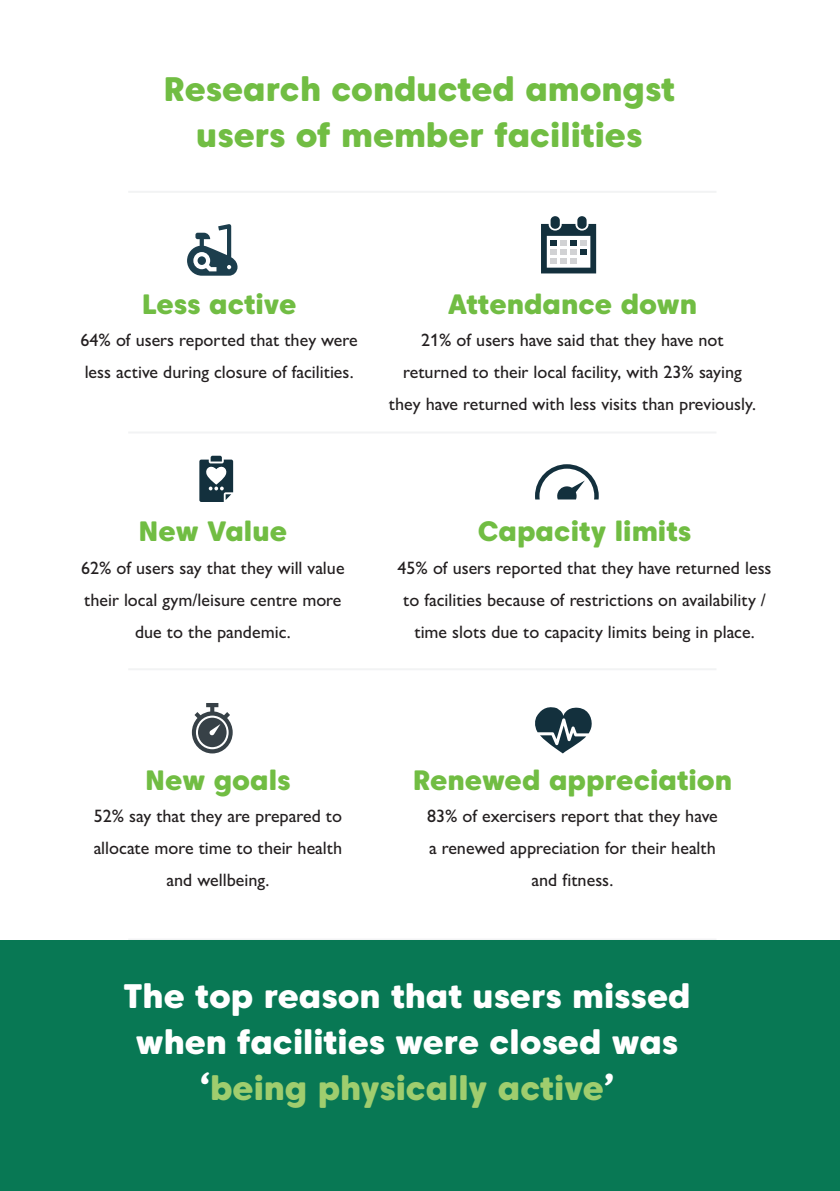
<style>
.page{position:relative;width:840px;height:1191px;background:#fff}
.page>*{position:absolute;margin:0;border:0;box-sizing:border-box;transform-origin:0 0}
.t1{font:800 34px/46px "Caros Soft";color:#fff;text-align:center}
.t2{font:800 34px/46px "Caros Soft";color:#71bd43;text-align:center}
.t3{font:800 28px "Caros Soft";color:#71bd43}
.t4{font:500 18px/32px "Gill Sans Nova";color:#231f20;text-align:center}
.s1{color:#9fcd6e}
</style>
<div class="page">
<hr style="left:128px;top:191px;width:588px;height:2px;background:#f2f3f4">
<hr style="left:128px;top:668px;width:588px;height:2px;background:#f2f3f4">
<hr style="left:128px;top:431px;width:588px;height:2px;background:#f2f3f4">
<hr style="left:128px;top:938px;width:588px;height:2px;background:#f2f3f4">
<svg style="left:535px;top:707px;width:57px;height:46px"></svg>
<div style="left:550px;top:216px;width:9px;height:13px;background:#13303d;border-radius:4px"></div>
<div style="left:577px;top:216px;width:9px;height:13px;background:#13303d;border-radius:4px"></div>
<svg style="left:541px;top:224px;width:54px;height:49px"></svg>
<div style="left:569px;top:239px;width:7px;height:6px;background:#13303d"></div>
<div style="left:579px;top:239px;width:7px;height:6px;background:#d1d2d4"></div>
<svg style="left:535px;top:464px;width:63px;height:35px"></svg>
<svg style="left:199px;top:456px;width:34px;height:46px"></svg>
<svg style="left:192px;top:703px;width:40px;height:50px"></svg>
<svg style="left:187px;top:224px;width:50px;height:52px"></svg>
<div style="left:0;top:940px;width:839px;height:251px;background:#087854"></div>
<p class="t2" style="left:163px;top:65px;width:512px">Research conducted amongst users of member facilities</p>
<p class="t3" style="left:142px;top:285px;width:156px">Less active</p>
<p class="t4" style="left:81px;top:323px;width:278px;text-align:left">64% of users reported that they were less active during closure of facilities.</p>
<p class="t3" style="left:447px;top:285px;width:251px">Attendance down</p>
<p class="t4" style="left:389px;top:323px;width:368px">21% of users have said that they have not returned to their local facility, with 23% saying they have returned with less visits than previously.</p>
<p class="t3" style="left:138px;top:513px;width:150px">New Value</p>
<p class="t4" style="left:81px;top:551px;width:265px">62% of users say that they will value their local gym/leisure centre more due to the pandemic.</p>
<p class="t3" style="left:477px;top:513px;width:215px">Capacity limits</p>
<p class="t4" style="left:397px;top:551px;width:375px">45% of users reported that they have returned less to facilities because of restrictions on availability / time slots due to capacity limits being in place.</p>
<p class="t3" style="left:145px;top:762px;width:147px">New goals</p>
<p class="t4" style="left:94px;top:800px;width:250px">52% say that they are prepared to allocate more time to their health and wellbeing.</p>
<p class="t3" style="left:412px;top:762px;width:321px">Renewed appreciation</p>
<p class="t4" style="left:427px;top:800px;width:292px">83% of exercisers report that they have a renewed appreciation for their health and fitness.</p>
<p class="t1" style="left:123px;top:971px;width:568px">The top reason that users missed when facilities were closed was ‘<span class="s1">being physically active</span>’</p>
</div>
